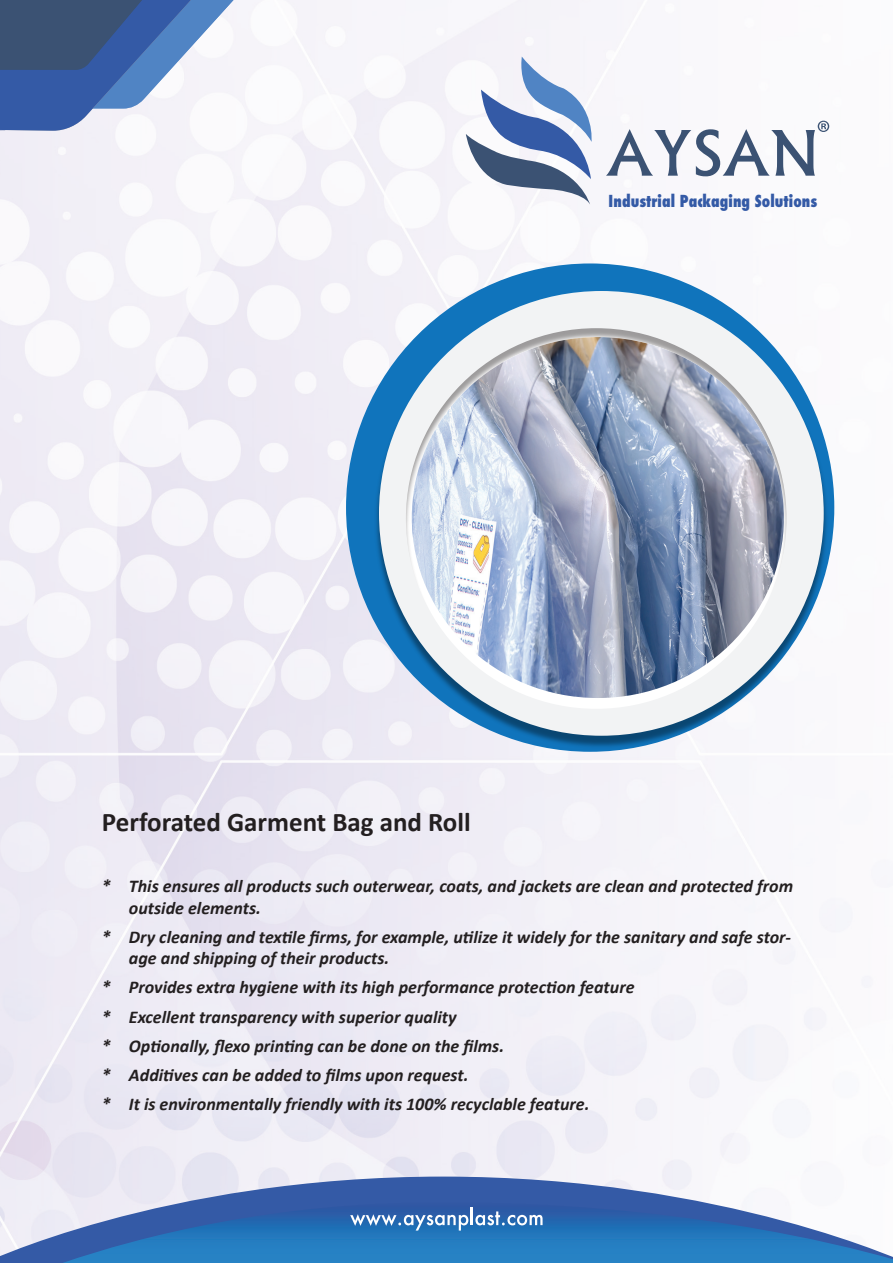
<style>
.page{position:relative;width:893px;height:1263px;background:#fff}
.page>*{position:absolute;margin:0;border:0;box-sizing:border-box;transform-origin:0 0}
.t1{font:700 27px "Calibri";color:#231f20}
.t2{font:italic 700 18px/29.1px "Calibri";color:#231f20}
.t3{font:800 condensed 16.05px "Futura";letter-spacing:.005em;color:#345aa6;scale:.95 1}
</style>
<div class="page">
<img style="left:0;top:0;width:871px;height:1176px">
<svg style="left:0;top:0;width:247px;height:131px"></svg>
<svg style="left:466px;top:57px;width:129px;height:148px"></svg>
<svg style="left:606px;top:121px;width:223px;height:55px"></svg>
<div style="left:346px;top:263px;width:488px;height:489px;background:#1074bc;border-radius:50%"></div>
<img style="left:372px;top:293px;width:458px;height:458px">
<svg style="left:379px;top:291px;width:445px;height:445px;fill:#f2f3f4"></svg>
<svg style="left:0;top:1176px;width:702px;height:87px"></svg>
<svg style="left:62px;top:1202px;width:831px;height:61px;background:#4583c0"></svg>
<svg style="left:350px;top:1208px;width:193px;height:22px;background:#5384be"></svg>
<img style="left:412px;top:337px;width:372px;height:361px">
<p class="t3" style="left:609px;top:190px;width:221px">Industrial Packaging Solutions</p>
<h1 class="t1" style="left:102px;top:804px;width:370px">Perforated Garment Bag and Roll</h1>
<p class="t2" style="left:129px;top:875px;width:666px;line-height:21.6px;text-indent:-27px">* This ensures all products such outerwear, coats, and jackets are clean and protected from outside elements.</p>
<p class="t2" style="left:129px;top:926px;width:664px;line-height:21.6px;text-indent:-27px">* Dry cleaning and textile firms, for example, utilize it widely for the sanitary and safe stor&shy;age and shipping of their products.</p>
<p class="t2" style="left:102px;top:973px;width:534px">* Provides extra hygiene with its high performance protection feature * Excellent transparency with superior quality<br>* Optionally, flexo printing can be done on the films.<br>* Additives can be added to films upon request.<br>* It is environmentally friendly with its 100% recyclable feature.</p>
</div>
